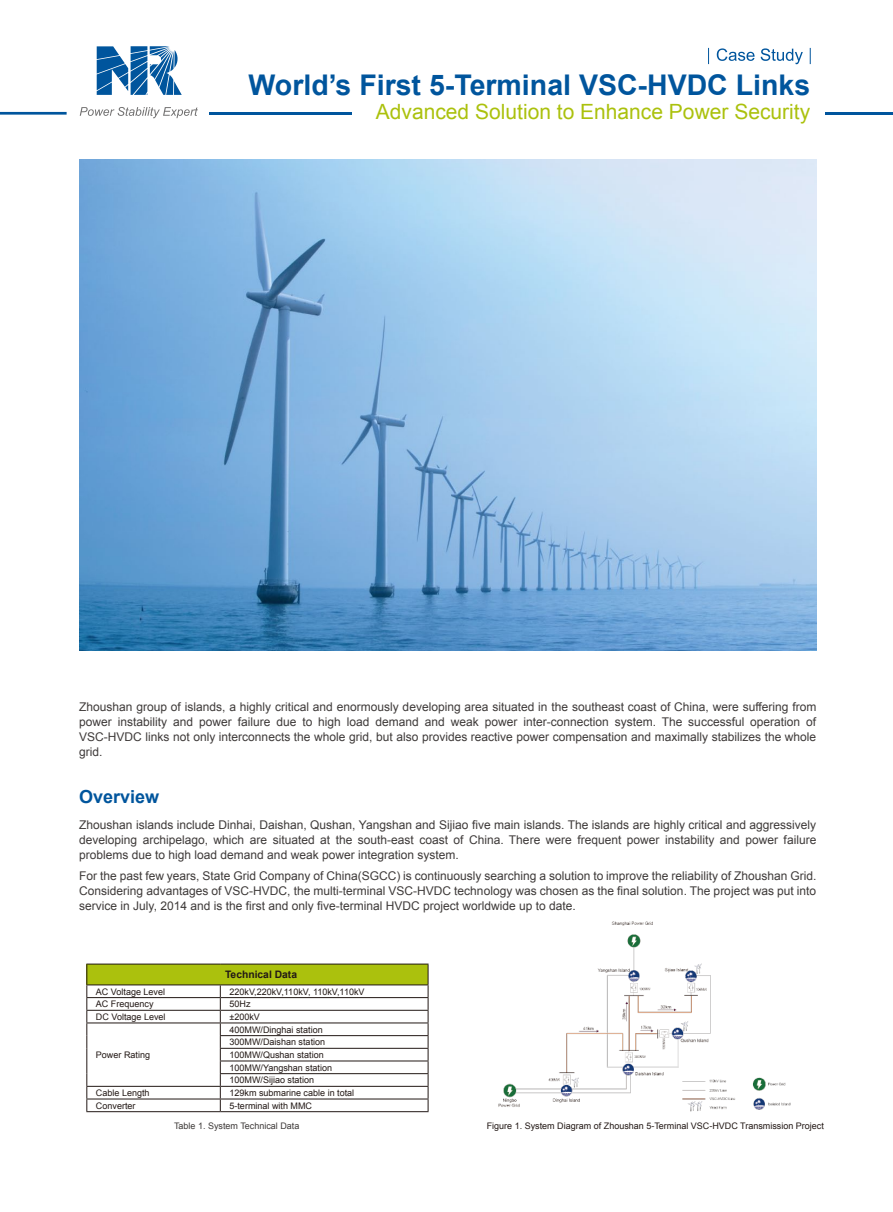
<style>
.page{position:relative;width:893px;height:1212px;background:#fff}
.page>*{position:absolute;margin:0;border:0;box-sizing:border-box;transform-origin:0 0}
.t1{font:700 28.5px "Arial";color:#00559d}
.t2{font:21px "Arial";color:#abc10d}
.t3{font:700 18px "Arial";color:#00559d}
.t4{font:12px/15px "Arial";color:#3e3a39;text-align:justify}
.t5{font:700 10.35px "Arial";color:#221815}
.t6{font:9px/12.6px "Arial";color:#221815}
.t7{font:9px "Arial";color:#3e3a39}
</style>
<div class="page">
<hr style="left:825px;top:112px;width:68px;height:3px;background:#00559d">
<svg style="left:717px;top:48px;width:37px;height:13px"></svg>
<svg style="left:761px;top:48px;width:42px;height:16px"></svg>
<svg style="left:810px;top:48px;width:1px;height:16px"></svg>
<svg style="left:708px;top:48px;width:1px;height:16px"></svg>
<hr style="left:209px;top:112px;width:143px;height:3px;background:#00559d">
<svg style="left:0;top:112px;width:67px;height:3px"></svg>
<svg style="left:97px;top:46px;width:85px;height:49px"></svg>
<svg style="left:80px;top:107px;width:118px;height:11px"></svg>
<img style="left:79px;top:159px;width:737px;height:492px">
<img style="left:498px;top:921px;width:293px;height:191px">
<div style="left:87px;top:964px;width:341px;height:21px;background:#abc10d"></div>
<hr style="left:86px;top:963px;width:134px;height:1px;background:#221815">
<hr style="left:220px;top:963px;width:209px;height:1px;background:#221815">
<hr style="left:86px;top:984px;width:134px;height:1px;background:#221815">
<hr style="left:220px;top:984px;width:209px;height:1px;background:#221815">
<hr style="left:86px;top:997px;width:134px;height:1px;background:#221815">
<hr style="left:220px;top:997px;width:209px;height:1px;background:#221815">
<hr style="left:86px;top:1010px;width:134px;height:1px;background:#221815">
<hr style="left:220px;top:1010px;width:209px;height:1px;background:#221815">
<hr style="left:86px;top:1022px;width:134px;height:1px;background:#221815">
<hr style="left:220px;top:1022px;width:209px;height:1px;background:#221815">
<hr style="left:220px;top:1035px;width:209px;height:1px;background:#221815">
<hr style="left:220px;top:1048px;width:209px;height:1px;background:#221815">
<hr style="left:220px;top:1060px;width:209px;height:1px;background:#221815">
<hr style="left:220px;top:1073px;width:209px;height:1px;background:#221815">
<hr style="left:86px;top:1086px;width:134px;height:1px;background:#221815">
<hr style="left:220px;top:1086px;width:209px;height:1px;background:#221815">
<hr style="left:86px;top:1098px;width:134px;height:1px;background:#221815">
<svg style="left:86px;top:964px;width:1px;height:147px"></svg>
<hr style="left:220px;top:1098px;width:209px;height:1px;background:#221815">
<svg style="left:220px;top:985px;width:1px;height:126px"></svg>
<svg style="left:428px;top:964px;width:1px;height:147px"></svg>
<hr style="left:86px;top:1111px;width:134px;height:1px;background:#221815">
<hr style="left:220px;top:1111px;width:209px;height:1px;background:#221815">
<h1 class="t1" style="left:249px;top:66px;width:563px">World’s First 5-Terminal VSC-HVDC Links</h1>
<h2 class="t2" style="left:376px;top:98px;width:436px">Advanced Solution to Enhance Power Security</h2>
<p class="t4" style="left:79px;top:699px;width:739px">Zhoushan group of islands, a highly critical and enormously developing area situated in the southeast coast of China, were suffering from power instability and power failure due to high load demand and weak power inter-connection system. The successful operation of VSC-HVDC links not only interconnects the whole grid, but also provides reactive power compensation and maximally stabilizes the whole grid.</p>
<h3 class="t3" style="left:79px;top:785px;width:82px">Overview</h3>
<p class="t4" style="left:79px;top:817px;width:739px">Zhoushan islands include Dinhai, Daishan, Qushan, Yangshan and Sijiao five main islands. The islands are highly critical and aggressively developing archipelago, which are situated at the south-east coast of China. There were frequent power instability and power failure problems due to high load demand and weak power integration system.</p>
<p class="t4" style="left:79px;top:868px;width:739px">For the past few years, State Grid Company of China(SGCC) is continuously searching a solution to improve the reliability of Zhoushan Grid.<br>Considering advantages of VSC-HVDC, the multi-terminal VSC-HVDC technology was chosen as the final solution. The project was put into service in July, 2014 and is the first and only five-terminal HVDC project worldwide up to date.</p>
<p class="t5" style="left:225px;top:968px;width:73px">Technical Data</p>
<p class="t6" style="left:96px;top:985px;width:71px">AC Voltage Level</p>
<p class="t6" style="left:229px;top:985px;width:137px">220kV,220kV,110kV, 110kV,110kV</p>
<p class="t6" style="left:96px;top:998px;width:59px">AC Frequency</p>
<p class="t6" style="left:229px;top:998px;width:23px">50Hz</p>
<p class="t6" style="left:96px;top:1010px;width:71px">DC Voltage Level</p>
<p class="t6" style="left:229px;top:1010px;width:32px">±200kV</p>
<p class="t6" style="left:96px;top:1048px;width:56px">Power Rating</p>
<p class="t6" style="left:229px;top:1023px;width:104px">400MW/Dinghai station<br>300MW/Daishan station<br>100MW/Qushan station<br>100MW/Yangshan station<br>100MW/Sijiao station</p>
<p class="t6" style="left:96px;top:1086px;width:55px">Cable Length</p>
<p class="t6" style="left:229px;top:1086px;width:126px">129km submarine cable in total</p>
<p class="t6" style="left:96px;top:1099px;width:41px">Converter</p>
<p class="t6" style="left:229px;top:1099px;width:84px">5-terminal with MMC</p>
<p class="t7" style="left:174px;top:1119px;width:127px">Table 1. System Technical Data</p>
<p class="t6" style="left:487px;top:1119px;width:339px">Figure 1. System Diagram of Zhoushan 5-Terminal VSC-HVDC Transmission Project</p>
</div>
